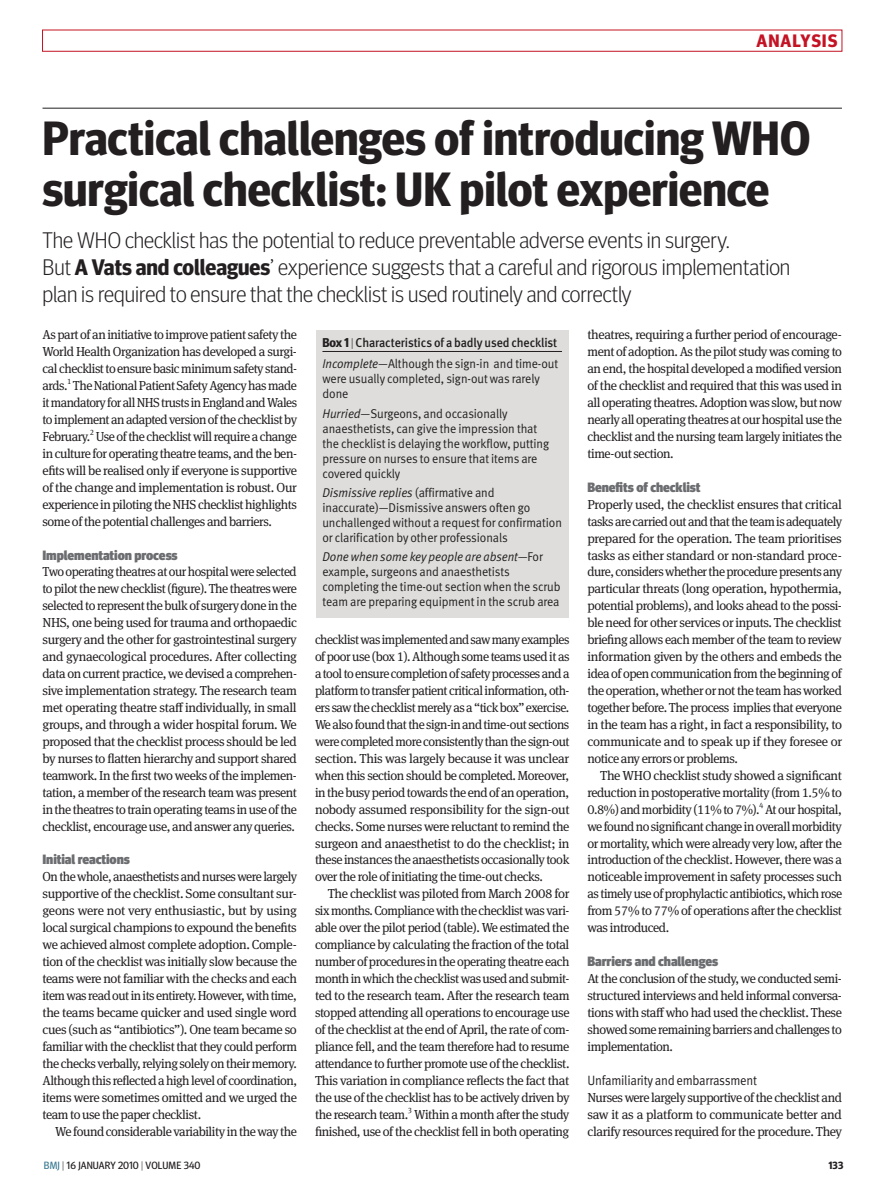
<style>
.page{position:relative;width:893px;height:1191px;background:#fff}
.page>*{position:absolute;margin:0;border:0;box-sizing:border-box;transform-origin:0 0}
._01_Heads_intros_02{font:700 48px/51px "Meta Headline OT";color:#231f20}
._01_Heads_intros_02-2{font:300 22.5px/27px "Meta Headline OT";color:#231f20}
.t1{font:700 18px "Meta Headline OT";letter-spacing:.06em;color:#c41324}
._05_Captions_quotes{font:900 13.5px "Meta Headline OT";letter-spacing:-.005em;color:#6c6d70}
._05_Captions_quotes-2{font:13.5px "Meta Pro";letter-spacing:-.02em;color:#231f20;scale:.92 1}
._03_Body_styles_03_b{font:13.05px/17px "Meta Serif Pro";letter-spacing:-.035em;color:#231f20;text-align:justify}
._03_Body_styles_03_b-2{font:13.05px/17px "Meta Serif Pro";letter-spacing:-.035em;color:#231f20;text-align:justify;scale:.96 1}
._09_box_styles__box{font:12.75px/15px "Meta Normal LF";letter-spacing:-.005em;color:#231f20;scale:.95 1}
._09_box_styles__box-2{font:12.75px "Meta Medium LF";letter-spacing:-.01em;color:#231f20;scale:.95 1}
.t2{font:10.5px "Meta Headline OT";letter-spacing:.01em;color:#231f20}
.t3{font:700 10.5px "Meta Headline OT";color:#231f20}
._03_Body_styles_03_b-3{font:7.8px "Meta Serif Pro";color:#231f20}
.s1{font-weight:700}
.s2{font-family:"Meta Headline OT";font-weight:700}
.s3{font-family:"Meta Headline OT";font-weight:300;font-size:12px}
.s4{font-style:italic}
.s5{color:#3c7b93}
.s6{font-weight:300}
</style>
<div class="page">
<hr style="left:43px;top:108px;width:799px;height:1px;background:#231f20">
<div style="left:316px;top:330px;width:252px;height:288px;background:#dedddc"></div>
<hr style="left:322px;top:351px;width:240px;height:1px;background:#231f20">
<p class="t1" style="left:756px;top:30px;width:83px">ANALYSIS</p>
<p class="_01_Heads_intros_02" style="left:43px;top:112px;width:769px">Practical challenges of introducing WHO surgical checklist: UK pilot experience</p>
<p class="_01_Heads_intros_02-2" style="left:43px;top:226px;width:749px">The WHO checklist has the potential to reduce preventable adverse events in surgery.<br>But <span class="s1">A Vats and colleagues</span>’ experience suggests that a careful and rigorous implementation plan is required to ensure that the checklist is used routinely and correctly</p>
<p class="_09_box_styles__box-2" style="left:322px;top:335px;width:249px"><span class="s2">Box 1</span> <span class="s3">|</span> Characteristics of a badly used checklist</p>
<p class="_09_box_styles__box" style="left:322px;top:356px;width:250px"><span class="s4">Incomplete</span>—Although the sign-in and time-out were usually completed, sign-out was rarely done</p>
<p class="_09_box_styles__box" style="left:322px;top:405px;width:240px"><span class="s4">Hurried</span>—Surgeons, and occasionally anaesthetists, can give the impression that the checklist is delaying the workflow, putting pressure on nurses to ensure that items are covered quickly</p>
<p class="_09_box_styles__box" style="left:322px;top:485px;width:254px"><span class="s4">Dismissive replies</span> (affirmative and inaccurate)—Dismissive answers often go unchallenged without a request for confirmation or clarification by other professionals</p>
<p class="_09_box_styles__box" style="left:322px;top:549px;width:252px"><span class="s4">Done when some key people are absent—</span>For example, surgeons and anaesthetists completing the time-out section when the scrub team are preparing equipment in the scrub area</p>
<p class="_03_Body_styles_03_b" style="left:43px;top:325px;width:256px">As part of an initiative to improve patient safety the World Health Organization has developed a surgi&shy;cal checklist to ensure basic minimum safety stand&shy;ards.<sup>1</sup> The National Patient Safety Agency has made it mandatory for all NHS trusts in England and Wales to implement an adapted version of the checklist by February. Use of the checklist will require a change</p>
<p class="_03_Body_styles_03_b" style="left:587px;top:325px;width:256px">theatres, requiring a further period of encourage&shy;ment of adoption. As the pilot study was coming to an end, the hospital developed a modified version of the checklist and required that this was used in all operating theatres. Adoption was slow, but now nearly all operating theatres at our hospital use the checklist and the nursing team largely initiates the time-out section.</p>
<p class="_05_Captions_quotes" style="left:587px;top:479px;width:115px">Benefits of checklist</p>
<p class="_03_Body_styles_03_b" style="left:587px;top:495px;width:256px">Properly used, the checklist ensures that critical tasks are carried out and that the team is adequately prepared for the operation. The team prioritises tasks as either standard or non-standard proce&shy;dure, considers whether the procedure presents any particular threats (long operation, hypothermia, potential problems), and looks ahead to the possi&shy;ble need for other services or inputs. The checklist briefing allows each member of the team to review information given by the others and embeds the idea of open communication from the beginning of the operation, whether or not the team has worked together before. The process implies that everyone in the team has a right, in fact a responsibility, to communicate and to speak up if they foresee or notice any errors or problems.</p>
<p class="_03_Body_styles_03_b" style="left:587px;top:766px;width:256px;text-indent:13px">The WHO checklist study showed a significant reduction in postoperative mortality (from 1.5% to 0.8%) and morbidity (11% to 7%). At our hospital,</p>
<p class="_03_Body_styles_03_b-3" style="left:90px;top:427px;width:6px">2</p>
<p class="_03_Body_styles_03_b" style="left:43px;top:444px;width:256px">in culture for operating theatre teams, and the ben&shy;efits will be realised only if everyone is supportive of the change and implementation is robust. Our experience in piloting the NHS checklist highlights some of the potential challenges and barriers.</p>
<p class="_05_Captions_quotes" style="left:43px;top:546px;width:137px">Implementation process</p>
<p class="_03_Body_styles_03_b-2" style="left:43px;top:563px;width:267px">Two operating theatres at our hospital were selected to pilot the new checklist (figure). The theatres were selected to represent the bulk of surgery done in the NHS, one being used for trauma and orthopaedic surgery and the other for gastrointestinal surgery and gynaecological procedures. After collecting data on current practice, we devised a comprehen&shy;sive implementation strategy. The research team met operating theatre staff individually, in small groups, and through a wider hospital forum. We proposed that the checklist process should be led by nurses to flatten hierarchy and support shared teamwork. In the first two weeks of the implemen&shy;tation, a member of the research team was present in the theatres to train operating teams in use of the checklist, encourage use, and answer any queries.</p>
<p class="_05_Captions_quotes" style="left:43px;top:851px;width:89px">Initial reactions</p>
<p class="_03_Body_styles_03_b" style="left:43px;top:867px;width:256px">On the whole, anaesthetists and nurses were largely supportive of the checklist. Some consultant sur&shy;geons were not very enthusiastic, but by using local surgical champions to expound the benefits we achieved almost complete adoption. Comple&shy;tion of the checklist was initially slow because the teams were not familiar with the checks and each item was read out in its entirety. However, with time, the teams became quicker and used single word cues (such as “antibiotics”). One team became so familiar with the checklist that they could perform the checks verbally, relying solely on their memory.<br>Although this reflected a high level of coordination, items were sometimes omitted and we urged the team to use the paper checklist.</p>
<p class="_03_Body_styles_03_b" style="left:55px;top:1121px;width:243px">We found considerable variability in the way the</p>
<p class="_03_Body_styles_03_b-2" style="left:315px;top:630px;width:267px">checklist was implemented and saw many examples of poor use (box 1). Although some teams used it as a tool to ensure completion of safety processes and a platform to transfer patient critical information, oth&shy;ers saw the checklist merely as a “tick box” exercise.<br>We also found that the sign-in and time-out sections were completed more consistently than the sign-out section. This was largely because it was unclear when this section should be completed. Moreover, in the busy period towards the end of an operation, nobody assumed responsibility for the sign-out checks. Some nurses were reluctant to remind the surgeon and anaesthetist to do the checklist; in these instances the anaesthetists occasionally took over the role of initiating the time-out checks.</p>
<p class="_03_Body_styles_03_b" style="left:315px;top:884px;width:256px;text-indent:13px">The checklist was piloted from March 2008 for six months. Compliance with the checklist was vari&shy;able over the pilot period (table). We estimated the compliance by calculating the fraction of the total number of procedures in the operating theatre each month in which the checklist was used and submit&shy;ted to the research team. After the research team stopped attending all operations to encourage use of the checklist at the end of April, the rate of com&shy;pliance fell, and the team therefore had to resume attendance to further promote use of the checklist.<br>This variation in compliance reflects the fact that the use of the checklist has to be actively driven by the research team.</p>
<p class="_03_Body_styles_03_b-3" style="left:759px;top:799px;width:6px">4</p>
<p class="_03_Body_styles_03_b" style="left:587px;top:817px;width:256px">we found no significant change in overall morbidity or mortality, which were already very low, after the introduction of the checklist. However, there was a noticeable improvement in safety processes such as timely use of prophylactic antibiotics, which rose from 57% to 77% of operations after the checklist was introduced.</p>
<p class="_05_Captions_quotes" style="left:587px;top:953px;width:132px">Barriers and challenges</p>
<p class="_03_Body_styles_03_b" style="left:587px;top:969px;width:256px">At the conclusion of the study, we conducted semi&shy;structured interviews and held informal conversa&shy;tions with staff who had used the checklist. These showed some remaining barriers and challenges to implementation.</p>
<p class="_05_Captions_quotes-2" style="left:587px;top:1069px;width:186px">Unfamiliarity and embarrassment</p>
<p class="_03_Body_styles_03_b" style="left:587px;top:1088px;width:256px">Nurses were largely supportive of the checklist and saw it as a platform to communicate better and clarify resources required for the procedure. They</p>
<p class="_03_Body_styles_03_b-3" style="left:408px;top:1104px;width:6px">3</p>
<p class="_03_Body_styles_03_b" style="left:315px;top:1104px;width:256px;text-align:right">Within a month after the study<br>finished, use of the checklist fell in both operating</p>
<p class="t2" style="left:44px;top:1159px;width:158px"><span class="s5">BMJ</span> <span class="s6">|</span> 16 JANUARY 2010 <span class="s6">|</span> VOLUME 340</p>
<p class="t3" style="left:828px;top:1159px;width:16px">133</p>
</div>
